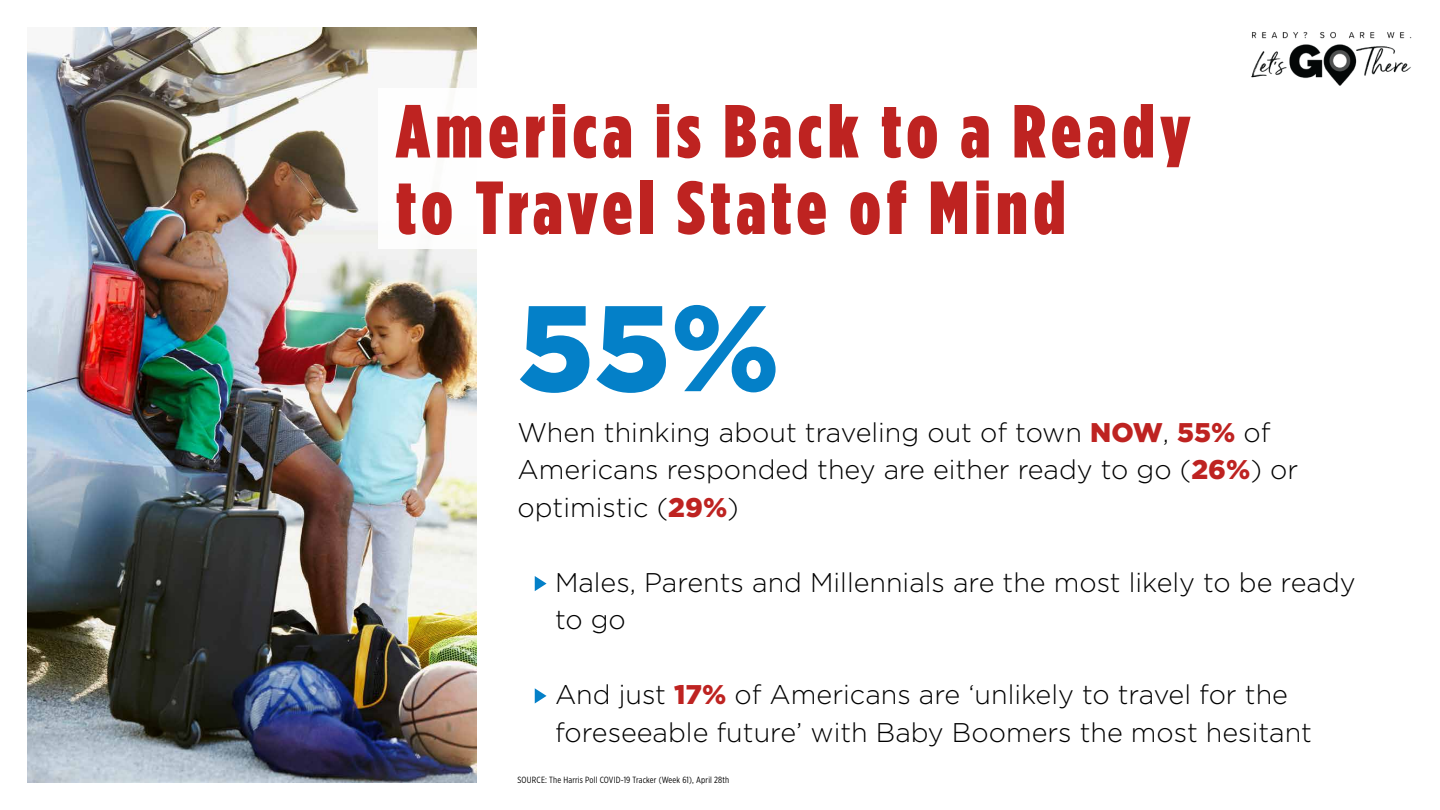
<style>
.page{position:relative;width:1440px;height:810px;background:#fff}
.page>*{position:absolute;margin:0;border:0;box-sizing:border-box;transform-origin:0 0}
.t1{font:900 121.5px "Gotham";color:#0480c8}
.t2{font:75px/76.5px "Gotham Condensed X Black";letter-spacing:.08em;color:#be2321}
.t3{font:300 27px/37.5px "Gotham";color:#000}
.t4{font:9px "Gotham X Narrow";letter-spacing:.02em;color:#000}
.s1{font-weight:900;color:#be2321}
</style>
<div class="page">
<img style="left:27px;top:27px;width:450px;height:756px">
<div style="left:378px;top:88px;width:108px;height:161px;background:#fff"></div>
<svg style="left:535px;top:576px;width:12px;height:15px"></svg>
<svg style="left:535px;top:688px;width:12px;height:16px"></svg>
<img style="left:1251px;top:32px;width:161px;height:54px">
<h2 class="t2" style="left:396px;top:92px;width:796px">America is Back to a Ready to Travel State of Mind</h2>
<h1 class="t1" style="left:518px;top:264px;width:264px">55%</h1>
<p class="t3" style="left:518px;top:413px;width:782px">When thinking about traveling out of town <span class="s1">NOW</span>, <span class="s1">55%</span> of<br>Americans responded they are either ready to go (<span class="s1">26%</span>) or optimistic (<span class="s1">29%</span>)</p>
<p class="t3" style="left:555px;top:563px;width:802px">Males, Parents and Millennials are the most likely to be ready to go</p>
<p class="t3" style="left:555px;top:675px;width:759px">And just <span class="s1">17%</span> of Americans are ‘unlikely to travel for the foreseeable future’ with Baby Boomers the most hesitant</p>
<p class="t4" style="left:518px;top:774px;width:213px">SOURCE: The Harris Poll COVID-19 Tracker (Week 61), April 28th</p>
</div>
